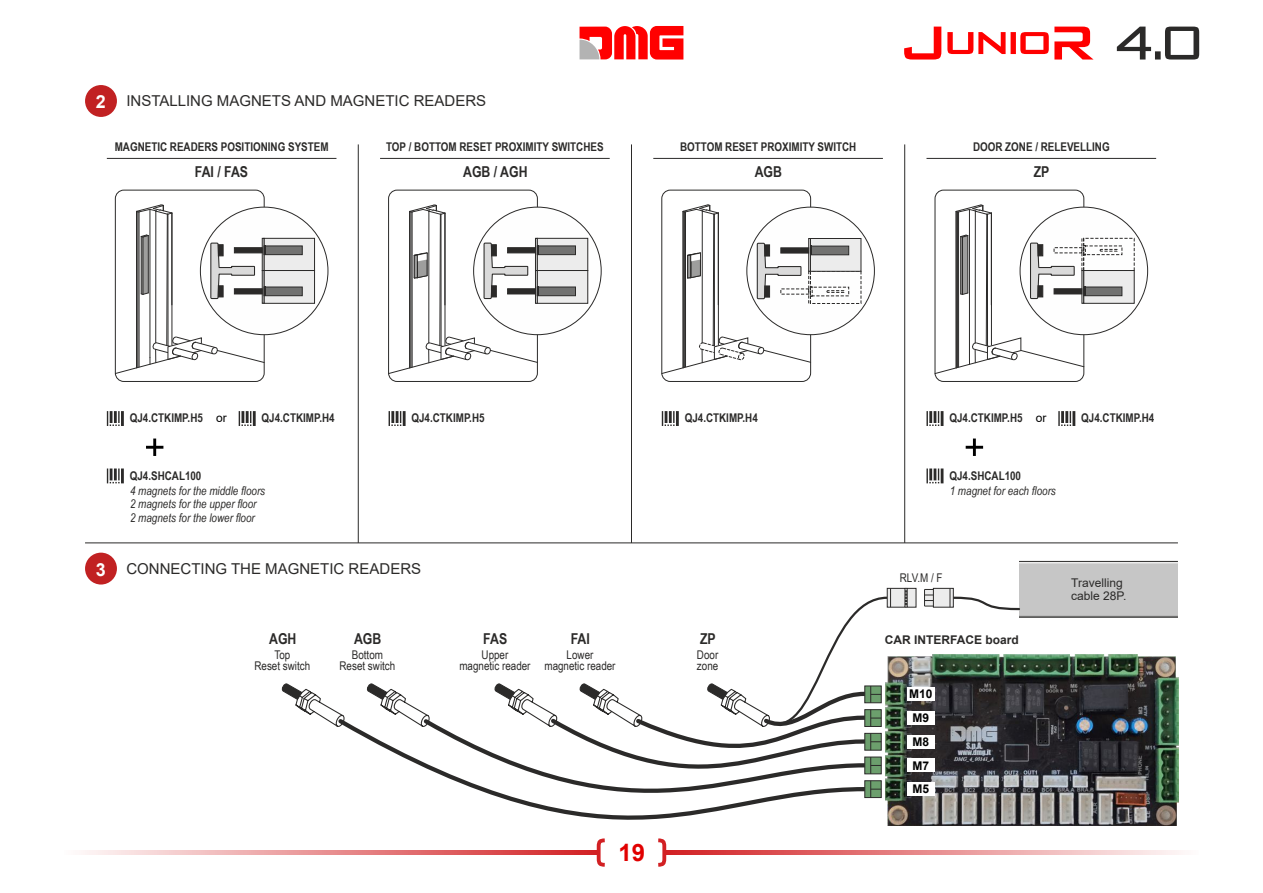
<style>
.page{position:relative;width:1263px;height:893px;background:#fff}
.page>*{position:absolute;margin:0;border:0;box-sizing:border-box;transform-origin:0 0}
.t1{font:700 24px "Arial";color:#e10000}
.t2{font:15px "Arial";color:#2b2a29}
.t3{font:700 15px "Arial Narrow";color:#2b2a29}
.t4{font:700 12px "Arial Narrow";color:#2b2a29}
.t5{font:italic 12px/13.5px "Arial Narrow";color:#2b2a29}
.t6{font:12px/11.6px "Arial Narrow";color:#2b2a29;text-align:center}
.t7{font:12px/13.4px "Arial";color:#2b2a29}
.t8{font:700 12px "Arial";color:#2b2a29}
.t9{font:700 12px/23.9px "Arial";color:#000}
.s1{font-weight:700;font-size:18px;color:#fefefe}
.s2{font-family:"Arial";font-weight:400;color:#000}
</style>
<div class="page">
<div style="left:887px;top:588px;width:29px;height:19px;background:#ececec"></div>
<div style="left:907px;top:588px;width:9px;height:19px;border:1px solid #2b2a29"></div>
<div style="left:887px;top:588px;width:18px;height:19px;border:1px solid #2b2a29"></div>
<svg style="left:905px;top:588px;width:2px;height:20px"></svg>
<div style="left:1019px;top:561px;width:159px;height:56px;background:#c6c6c6"></div>
<hr style="left:1019px;top:561px;width:159px;height:1px;background:#2b2a29">
<hr style="left:1019px;top:617px;width:159px;height:1px;background:#2b2a29">
<svg style="left:924px;top:588px;width:96px;height:23px"></svg>
<svg style="left:869px;top:850px;width:310px;height:5px;background:#efb4b5"></svg>
<svg style="left:85px;top:850px;width:250px;height:5px"></svg>
<svg style="left:579px;top:26px;width:104px;height:34px"></svg>
<svg style="left:1117px;top:27px;width:82px;height:33px"></svg>
<svg style="left:904px;top:27px;width:189px;height:33px"></svg>
<svg style="left:281px;top:683px;width:62px;height:43px"></svg>
<svg style="left:366px;top:683px;width:62px;height:32px"></svg>
<svg style="left:335px;top:715px;width:534px;height:152px"></svg>
<img style="left:887px;top:655px;width:291px;height:170px">
<div style="left:907px;top:687px;width:27px;height:14px;background:#fff"></div>
<div style="left:907px;top:711px;width:27px;height:13px;background:#fff"></div>
<div style="left:907px;top:735px;width:27px;height:13px;background:#fff"></div>
<div style="left:907px;top:758px;width:27px;height:14px;background:#fff"></div>
<div style="left:907px;top:782px;width:27px;height:14px;background:#fff"></div>
<svg style="left:491px;top:588px;width:400px;height:222px"></svg>
<div style="left:115px;top:190px;width:150px;height:192px;border:1px solid #2b2a29;border-radius:9px"></div>
<div style="left:200px;top:207px;width:128px;height:128px;background:#fefefe;border:1px solid #2b2a29;border-radius:50%"></div>
<svg style="left:115px;top:196px;width:200px;height:178px"></svg>
<div style="left:661px;top:190px;width:150px;height:192px;border:1px solid #2b2a29;border-radius:9px"></div>
<svg style="left:746px;top:207px;width:129px;height:128px"></svg>
<svg style="left:661px;top:196px;width:200px;height:178px"></svg>
<div style="left:934px;top:190px;width:150px;height:192px;border:1px solid #2b2a29;border-radius:9px"></div>
<svg style="left:1020px;top:207px;width:128px;height:128px"></svg>
<svg style="left:934px;top:196px;width:200px;height:178px"></svg>
<hr style="left:121px;top:411px;width:3px;height:15px;background:#2b2a29">
<svg style="left:107px;top:411px;width:13px;height:15px"></svg>
<hr style="left:253px;top:411px;width:3px;height:15px;background:#2b2a29">
<svg style="left:239px;top:411px;width:12px;height:15px"></svg>
<hr style="left:358px;top:144px;width:1px;height:399px;background:#2b2a29">
<hr style="left:631px;top:144px;width:1px;height:399px;background:#2b2a29">
<hr style="left:904px;top:144px;width:1px;height:399px;background:#2b2a29">
<hr style="left:403px;top:411px;width:3px;height:15px;background:#2b2a29">
<svg style="left:389px;top:411px;width:12px;height:15px"></svg>
<svg style="left:146px;top:439px;width:17px;height:17px"></svg>
<hr style="left:121px;top:468px;width:3px;height:15px;background:#2b2a29">
<svg style="left:107px;top:468px;width:13px;height:15px"></svg>
<hr style="left:676px;top:411px;width:3px;height:15px;background:#2b2a29">
<svg style="left:662px;top:411px;width:12px;height:15px"></svg>
<svg style="left:926px;top:411px;width:17px;height:15px"></svg>
<hr style="left:1072px;top:411px;width:3px;height:15px;background:#2b2a29">
<svg style="left:1058px;top:411px;width:13px;height:15px"></svg>
<svg style="left:966px;top:439px;width:17px;height:17px"></svg>
<svg style="left:926px;top:468px;width:17px;height:15px"></svg>
<hr style="left:107px;top:158px;width:229px;height:1px;background:#2b2a29">
<hr style="left:380px;top:158px;width:230px;height:1px;background:#2b2a29">
<hr style="left:653px;top:158px;width:230px;height:1px;background:#2b2a29">
<hr style="left:926px;top:158px;width:230px;height:1px;background:#2b2a29">
<hr style="left:85px;top:543px;width:1093px;height:1px;background:#2b2a29">
<div style="left:85px;top:85px;width:32px;height:32px;background:#c12122;border-radius:50%"></div>
<div style="left:85px;top:553px;width:32px;height:31px;background:#c12122;border-radius:50%"></div>
<div style="left:388px;top:190px;width:150px;height:192px;border:1px solid #2b2a29;border-radius:9px"></div>
<svg style="left:473px;top:207px;width:129px;height:128px"></svg>
<svg style="left:388px;top:196px;width:200px;height:178px"></svg>
<p class="t2" style="left:96px;top:95px;width:392px"><span class="s1">2</span> INSTALLING MAGNETS AND MAGNETIC READERS</p>
<p class="t4" style="left:115px;top:142px;width:215px">MAGNETIC READERS POSITIONING SYSTEM</p>
<p class="t4" style="left:386px;top:142px;width:219px">TOP / BOTTOM RESET PROXIMITY SWITCHES</p>
<p class="t4" style="left:680px;top:142px;width:178px">BOTTOM RESET PROXIMITY SWITCH</p>
<p class="t4" style="left:973px;top:142px;width:138px">DOOR ZONE / RELEVELLING</p>
<p class="t3" style="left:195px;top:166px;width:55px">FAI / FAS</p>
<p class="t3" style="left:463px;top:166px;width:66px">AGB / AGH</p>
<p class="t3" style="left:755px;top:166px;width:29px">AGB</p>
<p class="t3" style="left:1034px;top:166px;width:17px">ZP</p>
<p class="t4" style="left:130px;top:414px;width:98px">QJ4.CTKIMP.H5 <span class="s2">or</span></p>
<p class="t4" style="left:262px;top:414px;width:75px">QJ4.CTKIMP.H4</p>
<p class="t4" style="left:411px;top:414px;width:75px">QJ4.CTKIMP.H5</p>
<p class="t4" style="left:685px;top:414px;width:75px">QJ4.CTKIMP.H4</p>
<p class="t4" style="left:949px;top:414px;width:98px">QJ4.CTKIMP.H5 <span class="s2">or</span></p>
<p class="t4" style="left:1081px;top:414px;width:75px">QJ4.CTKIMP.H4</p>
<p class="t4" style="left:130px;top:471px;width:73px">QJ4.SHCAL100</p>
<p class="t5" style="left:130px;top:485px;width:137px">4 magnets for the middle floors<br>2 magnets for the upper floor<br>2 magnets for the lower floor</p>
<p class="t4" style="left:949px;top:471px;width:73px">QJ4.SHCAL100</p>
<p class="t5" style="left:950px;top:485px;width:108px">1 magnet for each floors</p>
<p class="t2" style="left:96px;top:563px;width:327px"><span class="s1">3</span> CONNECTING THE MAGNETIC READERS</p>
<p class="t6" style="left:900px;top:573px;width:44px">RLV.M / F</p>
<p class="t7" style="left:1071px;top:577px;width:57px">Travelling cable 28P.</p>
<p class="t3" style="left:269px;top:633px;width:29px">AGH</p>
<p class="t6" style="left:254px;top:650px;width:57px">Top<br>Reset switch</p>
<p class="t3" style="left:354px;top:633px;width:29px">AGB</p>
<p class="t6" style="left:339px;top:650px;width:57px">Bottom<br>Reset switch</p>
<p class="t3" style="left:483px;top:633px;width:25px">FAS</p>
<p class="t6" style="left:459px;top:650px;width:73px">Upper<br>magnetic reader</p>
<p class="t3" style="left:571px;top:633px;width:21px">FAI</p>
<p class="t6" style="left:544px;top:650px;width:73px">Lower<br>magnetic reader</p>
<p class="t3" style="left:700px;top:633px;width:17px">ZP</p>
<p class="t6" style="left:697px;top:650px;width:23px;text-align:left">Door zone</p>
<p class="t8" style="left:885px;top:635px;width:136px">CAR INTERFACE board</p>
<p class="t9" style="left:909px;top:683px;width:25px">M10<br>M9<br>M8<br>M7<br>M5</p>
<h1 class="t1" style="left:618px;top:844px;width:28px">19</h1>
</div>
